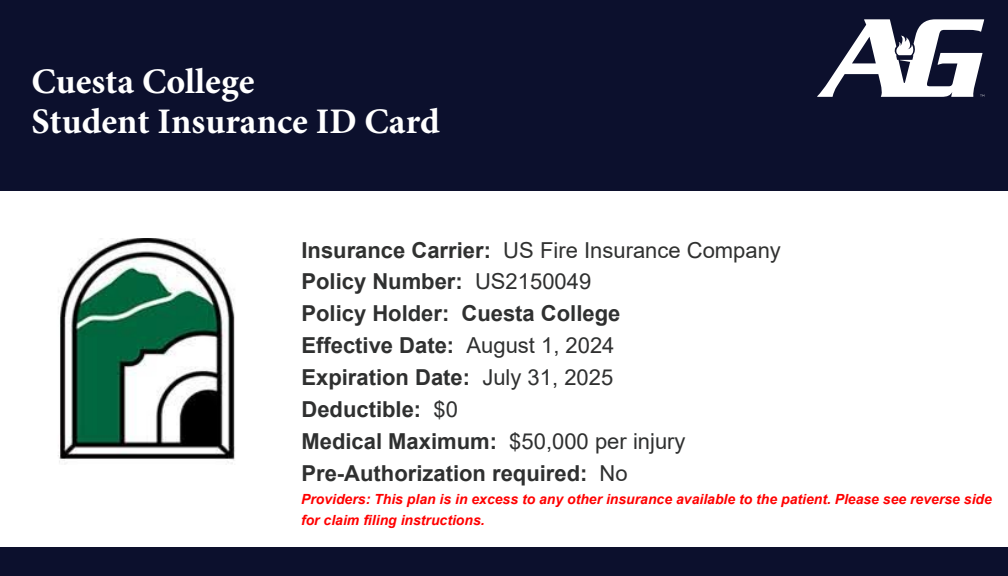
<style>
.page{position:relative;width:1008px;height:576px;background:#fff}
.page>*{position:absolute;margin:0;border:0;box-sizing:border-box;transform-origin:0 0}
.t1{font:700 36px/40.8px "Minion Pro";color:#fff}
.t2{font:700 22px/32px "Arial";color:#2f3030}
.t3{font:italic 700 14px/20.4px "Arial";color:#f00}
.s1{color:#303130}
.s2{font-weight:400;color:#303130}
.s3{font-weight:400}
</style>
<div class="page">
<div style="left:0;top:0;width:1008px;height:190px;background:#0c102d"></div>
<div style="left:0;top:547px;width:1008px;height:29px;background:#0c102d"></div>
<svg style="left:817px;top:19px;width:167px;height:78px"></svg>
<img style="left:58px;top:238px;width:177px;height:226px">
<h1 class="t1" style="left:31px;top:60px;width:410px">Cuesta College<br>Student Insurance ID Card</h1>
<p class="t2" style="left:301px;top:234px;width:481px"><span class="s1">Insurance Carrier:</span> <span class="s2">US Fire Insurance Company<br></span>Policy Number: <span class="s3">US2150049<br></span>Policy Holder: Cuesta College<br>Effective Date: <span class="s3">August 1, 2024<br></span>Expiration Date: <span class="s3">July 31, 2025<br></span>Deductible: <span class="s3">$0<br></span>Medical Maximum: <span class="s3">$50,000 per injury<br></span>Pre-Authorization required: <span class="s3">No</span></p>
<p class="t3" style="left:301px;top:490px;width:692px">Providers: This plan is in excess to any other insurance available to the patient. Please see reverse side for claim filing instructions.</p>
</div>
